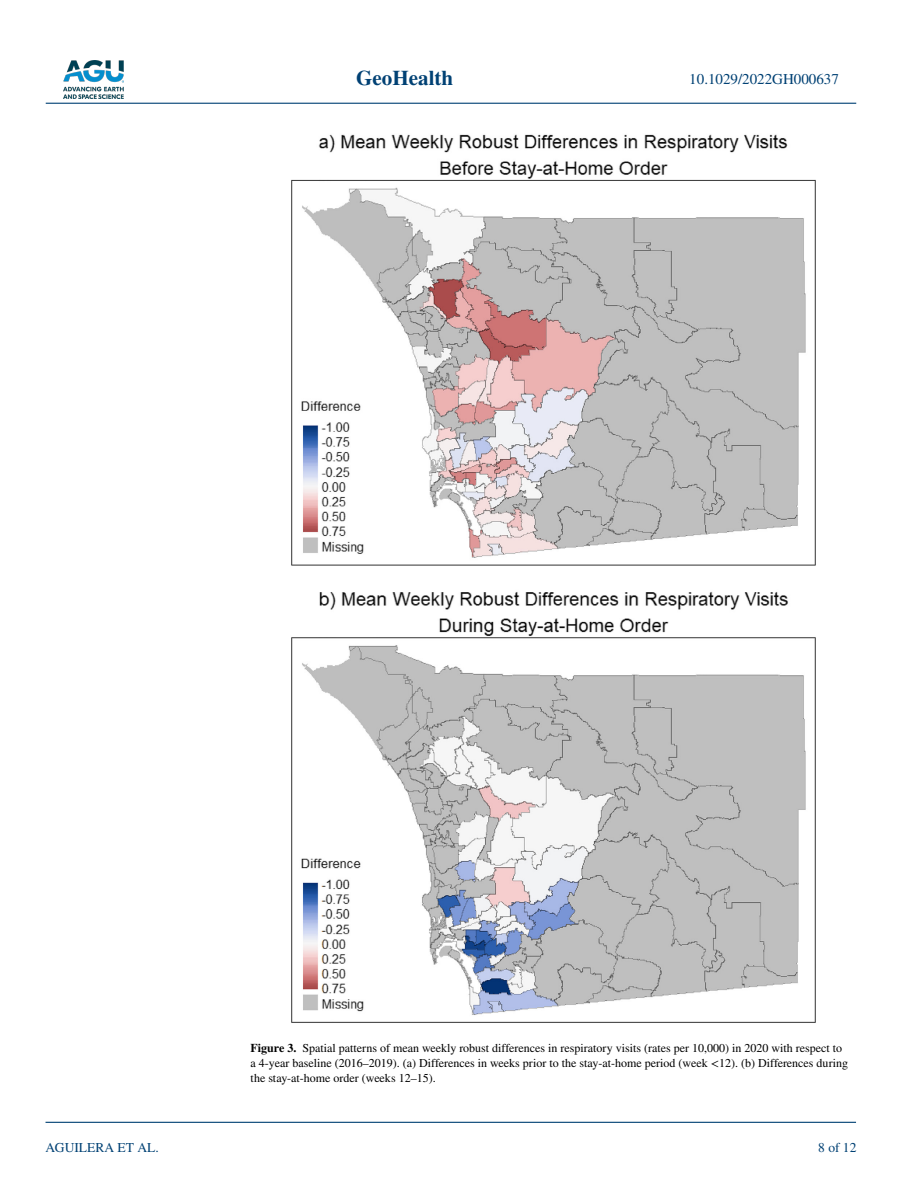
<style>
.page{position:relative;width:902px;height:1183px;background:#fff}
.page>*{position:absolute;margin:0;border:0;box-sizing:border-box;transform-origin:0 0}
.t1{font:700 21px "STIX";color:#004174}
.t2{font:15px "STIX";color:#004174}
.t3{font:13.5px "STIX";color:#004174}
.t4{font:12px/15px "STIX";color:#000}
.s1{font-weight:700}
</style>
<div class="page">
<img style="left:63px;top:60px;width:60px;height:39px">
<hr style="left:46px;top:103px;width:810px;height:1px;background:#004174">
<hr style="left:45px;top:1121px;width:810px;height:1px;background:#004174">
<img style="left:291px;top:134px;width:525px;height:888px">
<h1 class="t1" style="left:356px;top:66px;width:98px">GeoHealth</h1>
<p class="t2" style="left:689px;top:69px;width:151px">10.1029/2022GH000637</p>
<p class="t3" style="left:45px;top:1138px;width:115px">AGUILERA ET AL.</p>
<p class="t4" style="left:250px;top:1040px;width:599px"><span class="s1">Figure 3.</span> Spatial patterns of mean weekly robust differences in respiratory visits (rates per 10,000) in 2020 with respect to a 4-year baseline (2016–2019). (a) Differences in weeks prior to the stay-at-home period (week &lt;12). (b) Differences during the stay-at-home order (weeks 12–15).</p>
<p class="t3" style="left:818px;top:1138px;width:40px">8 of 12</p>
</div>
